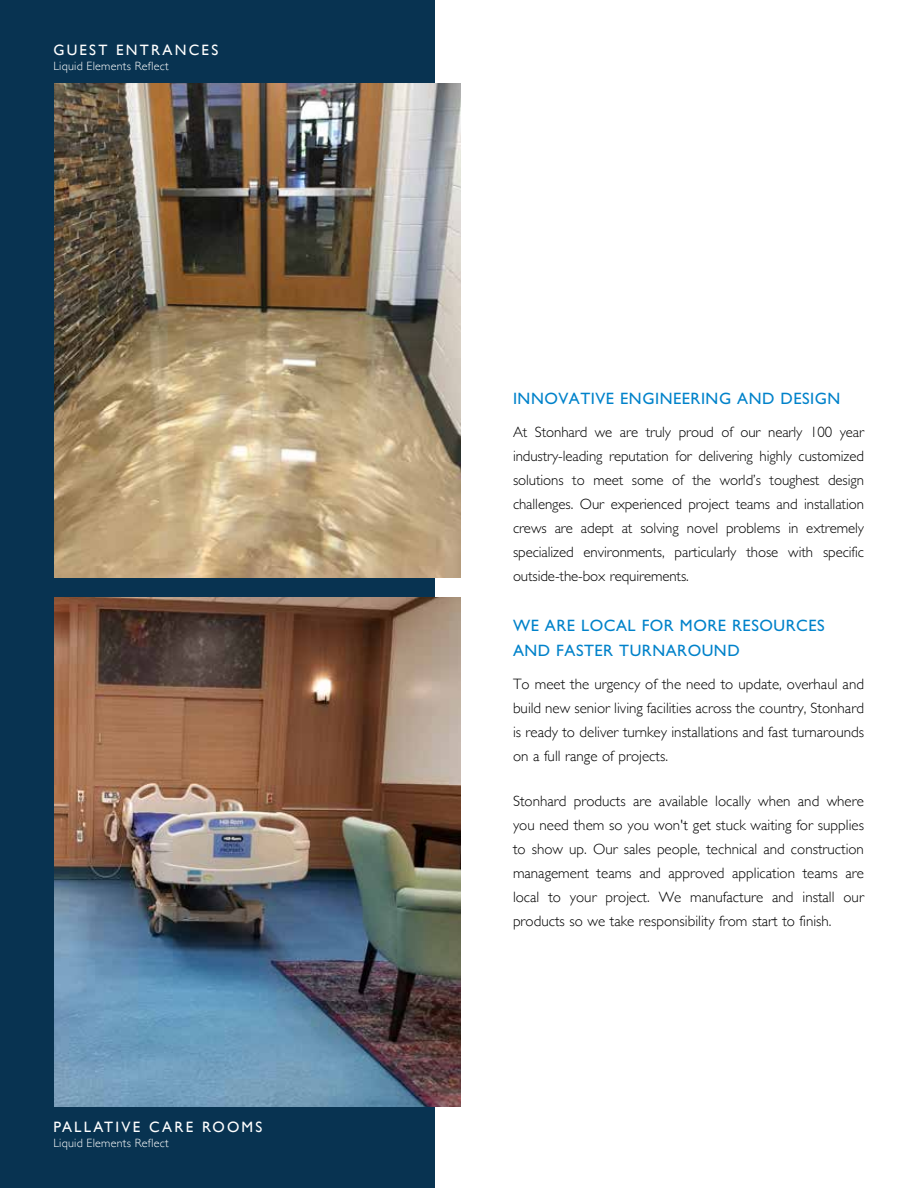
<style>
.page{position:relative;width:918px;height:1188px;background:#fff}
.page>*{position:absolute;margin:0;border:0;box-sizing:border-box;transform-origin:0 0}
.t1{font:16.5px/25.5px "Gill Sans Std";letter-spacing:.03em;color:#0082ca}
.t2{font:300 15px/24px "Gill Sans";color:#000;text-align:justify}
.t3{font:300 15px/24px "Gill Sans Std";letter-spacing:-.005em;color:#000;text-align:justify}
.t4{font:15px "Gill Sans";letter-spacing:.15em;color:#fff}
.t5{font:300 12px "Gill Sans";letter-spacing:.02em;color:#fff}
</style>
<div class="page">
<div style="left:0;top:0;width:434px;height:1188px;background:#083351"></div>
<img style="left:54px;top:597px;width:406px;height:510px">
<img style="left:54px;top:83px;width:406px;height:495px">
<p class="t4" style="left:53px;top:41px;width:166px">GUEST ENTRANCES</p>
<p class="t5" style="left:53px;top:57px;width:117px">Liquid Elements Reflect</p>
<p class="t4" style="left:53px;top:1118px;width:211px">PALLATIVE CARE ROOMS</p>
<p class="t5" style="left:53px;top:1134px;width:117px">Liquid Elements Reflect</p>
<p class="t1" style="left:513px;top:386px;width:329px">INNOVATIVE ENGINEERING AND DESIGN</p>
<p class="t3" style="left:513px;top:421px;width:353px">At Stonhard we are truly proud of our nearly 100 year industry-leading reputation for delivering highly customized solutions to meet some of the world’s toughest design challenges. Our experienced project teams and installation crews are adept at solving novel problems in extremely specialized environments, particularly those with specific outside-the-box requirements.</p>
<p class="t1" style="left:513px;top:613px;width:313px">WE ARE LOCAL FOR MORE RESOURCES<br>AND FASTER TURNAROUND</p>
<p class="t2" style="left:513px;top:672px;width:353px">To meet the urgency of the need to update, overhaul and build new senior living facilities across the country, Stonhard is ready to deliver turnkey installations and fast turnarounds on a full range of projects.</p>
<p class="t2" style="left:513px;top:789px;width:353px">Stonhard products are available locally when and where you need them so you won't get stuck waiting for supplies to show up. Our sales people, technical and construction management teams and approved application teams are local to your project. We manufacture and install our products so we take responsibility from start to finish.</p>
</div>
